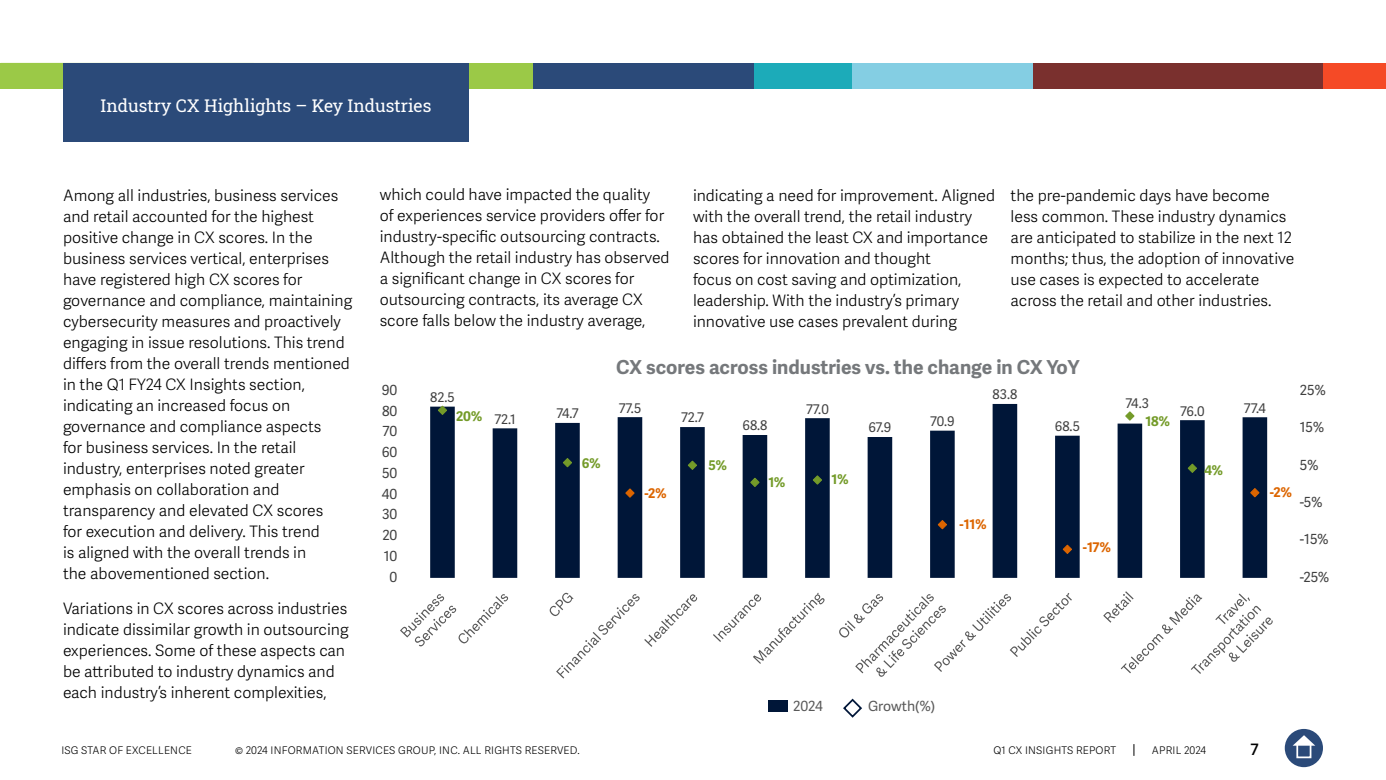
<style>
.page{position:relative;width:1386px;height:780px;background:#fff}
.page>*{position:absolute;margin:0;border:0;box-sizing:border-box;transform-origin:0 0}
.t1{font:700 19.25px "Adelle Sans";color:#75787b}
.t2{font:17.5px "Roboto Slab ISG P Regular";color:#fff}
.t3{font:300 15.75px/21px "Adelle Sans";color:#000}
.t4{font:300 15.75px/21px "Adelle Sans";color:#000101}
.t5{font:600 15.75px "Adelle Sans";color:#000}
.t6{font:14px "Adelle Sans";color:#404040}
.t7{font:14px "Adelle Sans";color:#595959}
.t8{font:13.3px "Adelle Sans";color:#404040}
.t9{font:700 13.3px "Adelle Sans";color:#749b29}
.t10{font:700 13.3px "Adelle Sans";color:#dc6500}
.t11{font:300 10.5px "Adelle Sans";letter-spacing:.02em;color:#000}
</style>
<div class="page">
<div style="left:0;top:63px;width:533px;height:25px;background:#9bc947"></div>
<div style="left:533px;top:63px;width:223px;height:25px;background:#2b4a79"></div>
<div style="left:850px;top:63px;width:184px;height:25px;background:#84cee3"></div>
<div style="left:1323px;top:63px;width:63px;height:25px;background:#f54a26"></div>
<div style="left:1033px;top:63px;width:290px;height:25px;background:#7a302e"></div>
<div style="left:754px;top:63px;width:98px;height:25px;background:#1cabb9"></div>
<svg style="left:1133px;top:744px;width:1px;height:12px"></svg>
<div style="left:1285px;top:729px;width:38px;height:38px;background:#2b4a79;border-radius:50%"></div>
<svg style="left:1293px;top:735px;width:22px;height:10px"></svg>
<div style="left:1296px;top:743px;width:15px;height:15px;border:2px solid #fff"></div>
<div style="left:63px;top:63px;width:406px;height:79px;background:#2b4a79"></div>
<div style="left:768px;top:700px;width:20px;height:12px;background:#001638"></div>
<svg style="left:843px;top:698px;width:19px;height:20px"></svg>
<svg style="left:430px;top:404px;width:837px;height:174px"></svg>
<svg style="left:438px;top:406px;width:9px;height:9px"></svg>
<svg style="left:563px;top:458px;width:9px;height:9px"></svg>
<svg style="left:688px;top:461px;width:9px;height:9px"></svg>
<svg style="left:750px;top:478px;width:9px;height:9px"></svg>
<svg style="left:813px;top:475px;width:9px;height:9px"></svg>
<svg style="left:1125px;top:411px;width:9px;height:9px"></svg>
<svg style="left:1188px;top:464px;width:9px;height:9px"></svg>
<svg style="left:625px;top:488px;width:10px;height:9px"></svg>
<svg style="left:938px;top:520px;width:9px;height:9px"></svg>
<svg style="left:1063px;top:545px;width:9px;height:9px"></svg>
<svg style="left:1250px;top:488px;width:9px;height:9px"></svg>
<svg style="left:400px;top:594px;width:108px;height:52px"></svg>
<svg style="left:550px;top:592px;width:147px;height:86px"></svg>
<svg style="left:713px;top:592px;width:112px;height:72px"></svg>
<p class="t2" style="left:101px;top:93px;width:332px">Industry CX Highlights – Key Industries</p>
<p class="t3" style="left:63px;top:185px;width:291px">Among all industries, business services and retail accounted for the highest positive change in CX scores. In the business services vertical, enterprises have registered high CX scores for governance and compliance, maintaining cybersecurity measures and proactively engaging in issue resolutions. This trend differs from the overall trends mentioned in the Q1 FY24 CX Insights section, indicating an increased focus on governance and compliance aspects<br>for business services. In the retail industry, enterprises noted greater emphasis on collaboration and transparency and elevated CX scores<br>for execution and delivery. This trend<br>is aligned with the overall trends in<br>the abovementioned section.</p>
<p class="t3" style="left:63px;top:598px;width:287px">Variations in CX scores across industries indicate dissimilar growth in outsourcing experiences. Some of these aspects can be attributed to industry dynamics and each industry’s inherent complexities,</p>
<p class="t3" style="left:380px;top:185px;width:291px">which could have impacted the quality<br>of experiences service providers offer for industry-specific outsourcing contracts.<br>Although the retail industry has observed a significant change in CX scores for</p>
<p class="t4" style="left:380px;top:290px;width:267px">outsourcing contracts, its average CX score falls below the industry average,</p>
<p class="t4" style="left:693px;top:185px;width:304px">indicating a need for improvement. Aligned with the overall trend, the retail industry has obtained the least CX and importance scores for innovation and thought<br>focus on cost saving and optimization, leadership. With the industry’s primary innovative use cases prevalent during</p>
<p class="t4" style="left:1011px;top:185px;width:285px">the pre-pandemic days have become less common. These industry dynamics are anticipated to stabilize in the next 12 months; thus, the adoption of innovative use cases is expected to accelerate across the retail and other industries.</p>
<p class="t1" style="left:616px;top:356px;width:465px">CX scores across industries vs. the change in CX YoY</p>
<p class="t6" style="left:382px;top:382px;width:17px">90</p>
<p class="t6" style="left:382px;top:402px;width:17px">80</p>
<p class="t6" style="left:383px;top:423px;width:16px">70</p>
<p class="t8" style="left:430px;top:389px;width:26px">82.5</p>
<p class="t9" style="left:456px;top:408px;width:28px">20%</p>
<p class="t8" style="left:494px;top:411px;width:23px">72.1</p>
<p class="t8" style="left:556px;top:406px;width:24px">74.7</p>
<p class="t8" style="left:619px;top:400px;width:24px">77.5</p>
<p class="t8" style="left:681px;top:410px;width:24px">72.7</p>
<p class="t8" style="left:742px;top:418px;width:26px">68.8</p>
<p class="t8" style="left:806px;top:401px;width:24px">77.0</p>
<p class="t8" style="left:868px;top:420px;width:24px">67.9</p>
<p class="t8" style="left:930px;top:413px;width:26px">70.9</p>
<p class="t8" style="left:993px;top:387px;width:26px">83.8</p>
<p class="t8" style="left:1055px;top:419px;width:26px">68.5</p>
<p class="t8" style="left:1126px;top:396px;width:25px">74.3</p>
<p class="t9" style="left:1145px;top:413px;width:26px">18%</p>
<p class="t8" style="left:1180px;top:403px;width:26px">76.0</p>
<p class="t8" style="left:1244px;top:400px;width:23px">77.4</p>
<p class="t6" style="left:1300px;top:382px;width:27px">25%</p>
<p class="t6" style="left:1300px;top:419px;width:26px">15%</p>
<p class="t6" style="left:382px;top:444px;width:17px">60</p>
<p class="t6" style="left:382px;top:465px;width:17px">50</p>
<p class="t6" style="left:382px;top:485px;width:17px">40</p>
<p class="t6" style="left:382px;top:506px;width:17px">30</p>
<p class="t6" style="left:382px;top:527px;width:17px">20</p>
<p class="t6" style="left:384px;top:548px;width:15px">10</p>
<p class="t9" style="left:582px;top:455px;width:20px">6%</p>
<p class="t10" style="left:644px;top:485px;width:23px">-2%</p>
<p class="t9" style="left:708px;top:457px;width:20px">5%</p>
<p class="t9" style="left:768px;top:474px;width:18px">1%</p>
<p class="t9" style="left:832px;top:471px;width:18px">1%</p>
<p class="t10" style="left:959px;top:516px;width:29px">-11%</p>
<p class="t10" style="left:1083px;top:539px;width:29px">-17%</p>
<p class="t9" style="left:1204px;top:462px;width:21px">4%</p>
<p class="t10" style="left:1270px;top:484px;width:23px">-2%</p>
<p class="t6" style="left:1300px;top:456px;width:20px">5%</p>
<p class="t6" style="left:1300px;top:494px;width:24px">-5%</p>
<p class="t6" style="left:1300px;top:531px;width:30px">-15%</p>
<p class="t6" style="left:390px;top:568px;width:9px">0</p>
<p class="t6" style="left:1300px;top:568px;width:31px">-25%</p>
<p class="t7" style="left:793px;top:698px;width:31px">2024</p>
<p class="t7" style="left:868px;top:698px;width:69px">Growth(%)</p>
<p class="t11" style="left:61px;top:744px;width:132px">ISG STAR OF EXCELLENCE</p>
<p class="t11" style="left:235px;top:744px;width:346px">© 2024 INFORMATION SERVICES GROUP, INC. ALL RIGHTS RESERVED.</p>
<p class="t11" style="left:993px;top:744px;width:124px">Q1 CX INSIGHTS REPORT</p>
<p class="t11" style="left:1152px;top:744px;width:56px">APRIL 2024</p>
<p class="t5" style="left:1251px;top:740px;width:10px">7</p>
</div>
